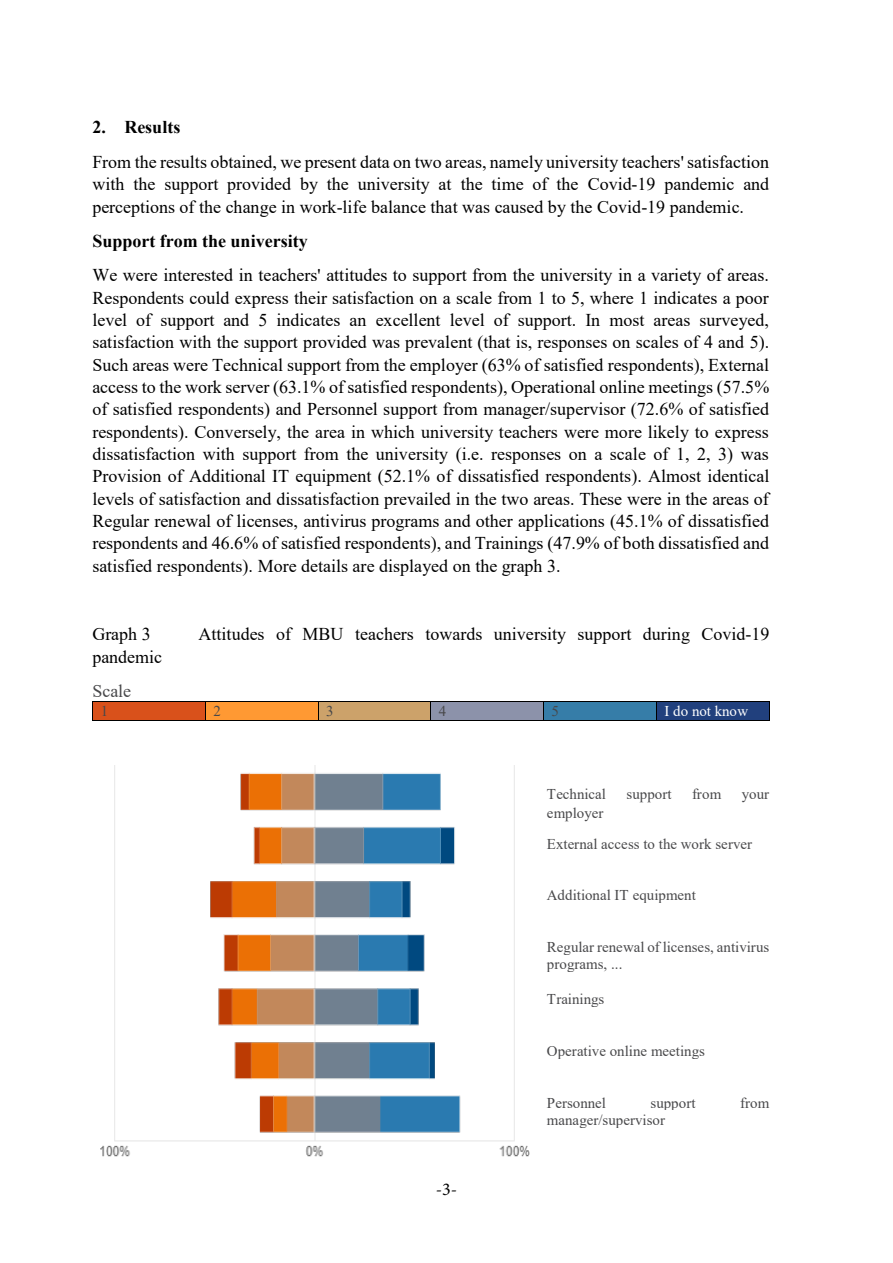
<style>
.page{position:relative;width:893px;height:1263px;background:#fff}
.page>*{position:absolute;margin:0;border:0;box-sizing:border-box;transform-origin:0 0}
.t1{font:18px/22.4px "Times New Roman";color:#000;text-align:justify}
.t2{font:700 18px "Times New Roman";color:#000}
.t3{font:18px "Times New Roman";color:#48484a}
.t4{font:18px "Minion Pro";color:#000}
.t5{font:15px/30.6px "Times New Roman";color:#48484a}
.t6{font:15px "Times New Roman";color:#fff}
</style>
<div class="page">
<div style="left:93px;top:702px;width:112px;height:18px;background:#d9511b"></div>
<div style="left:206px;top:702px;width:112px;height:18px;background:#f93"></div>
<div style="left:318px;top:702px;width:112px;height:18px;background:#cca26a"></div>
<div style="left:431px;top:702px;width:112px;height:18px;background:#8c92aa"></div>
<div style="left:544px;top:702px;width:112px;height:18px;background:#367da8"></div>
<div style="left:657px;top:702px;width:112px;height:18px;background:#21407d"></div>
<hr style="left:93px;top:701px;width:112px;height:1px;background:#000">
<hr style="left:206px;top:701px;width:112px;height:1px;background:#000">
<hr style="left:318px;top:701px;width:112px;height:1px;background:#000">
<hr style="left:431px;top:701px;width:112px;height:1px;background:#000">
<hr style="left:544px;top:701px;width:112px;height:1px;background:#000">
<hr style="left:657px;top:701px;width:112px;height:1px;background:#000">
<svg style="left:92px;top:701px;width:1px;height:20px"></svg>
<hr style="left:93px;top:720px;width:112px;height:1px;background:#000">
<svg style="left:205px;top:701px;width:1px;height:20px"></svg>
<hr style="left:206px;top:720px;width:112px;height:1px;background:#000">
<svg style="left:318px;top:702px;width:1px;height:18px"></svg>
<hr style="left:318px;top:720px;width:112px;height:1px;background:#000">
<svg style="left:430px;top:701px;width:1px;height:20px"></svg>
<hr style="left:431px;top:720px;width:112px;height:1px;background:#000">
<svg style="left:543px;top:701px;width:1px;height:20px"></svg>
<hr style="left:544px;top:720px;width:112px;height:1px;background:#000">
<svg style="left:656px;top:701px;width:1px;height:20px"></svg>
<hr style="left:657px;top:720px;width:112px;height:1px;background:#000">
<svg style="left:769px;top:701px;width:1px;height:20px"></svg>
<img style="left:100px;top:765px;width:430px;height:392px">
<p class="t2" style="left:92px;top:114px;width:90px">2. Results</p>
<p class="t1" style="left:92px;top:150px;width:678px">From the results obtained, we present data on two areas, namely university teachers' satisfaction with the support provided by the university at the time of the Covid-19 pandemic and perceptions of the change in work-life balance that was caused by the Covid-19 pandemic.</p>
<p class="t2" style="left:92px;top:228px;width:217px">Support from the university</p>
<p class="t1" style="left:92px;top:263px;width:679px">We were interested in teachers' attitudes to support from the university in a variety of areas.<br>Respondents could express their satisfaction on a scale from 1 to 5, where 1 indicates a poor level of support and 5 indicates an excellent level of support. In most areas surveyed, satisfaction with the support provided was prevalent (that is, responses on scales of 4 and 5).<br>Such areas were Technical support from the employer (63% of satisfied respondents), External access to the work server (63.1% of satisfied respondents), Operational online meetings (57.5% of satisfied respondents) and Personnel support from manager/supervisor (72.6% of satisfied respondents). Conversely, the area in which university teachers were more likely to express dissatisfaction with support from the university (i.e. responses on a scale of 1, 2, 3) was Provision of Additional IT equipment (52.1% of dissatisfied respondents). Almost identical levels of satisfaction and dissatisfaction prevailed in the two areas. These were in the areas of Regular renewal of licenses, antivirus programs and other applications (45.1% of dissatisfied respondents and 46.6% of satisfied respondents), and Trainings (47.9% of both dissatisfied and satisfied respondents). More details are displayed on the graph 3.</p>
<p class="t1" style="left:92px;top:622px;width:60px">Graph 3</p>
<p class="t1" style="left:199px;top:622px;width:572px">Attitudes of MBU teachers towards university support during Covid-19</p>
<p class="t1" style="left:92px;top:645px;width:71px">pandemic</p>
<p class="t3" style="left:92px;top:678px;width:40px">Scale</p>
<p class="t5" style="left:101px;top:696px;width:9px">1</p>
<p class="t5" style="left:213px;top:696px;width:9px">2</p>
<p class="t5" style="left:326px;top:696px;width:9px">3</p>
<p class="t5" style="left:439px;top:696px;width:9px">4</p>
<p class="t5" style="left:552px;top:696px;width:9px">5</p>
<p class="t6" style="left:664px;top:701px;width:85px">I do not know</p>
<p class="t5" style="left:547px;top:779px;width:60px">Technical</p>
<p class="t5" style="left:626px;top:779px;width:47px">support</p>
<p class="t5" style="left:692px;top:779px;width:31px">from</p>
<p class="t5" style="left:742px;top:779px;width:29px">your</p>
<p class="t5" style="left:547px;top:797px;width:207px">employer<br>External access to the work server</p>
<p class="t4" style="left:436px;top:1177px;width:23px">-3-</p>
<p class="t5" style="left:547px;top:880px;width:150px">Additional IT equipment</p>
<p class="t5" style="left:547px;top:938px;width:224px;line-height:17.1px">Regular renewal of licenses, antivirus programs, ...</p>
<p class="t5" style="left:547px;top:983px;width:59px">Trainings</p>
<p class="t5" style="left:547px;top:1035px;width:159px">Operative online meetings</p>
<p class="t5" style="left:547px;top:1087px;width:60px">Personnel</p>
<p class="t5" style="left:651px;top:1087px;width:46px">support</p>
<p class="t5" style="left:740px;top:1087px;width:31px">from</p>
<p class="t5" style="left:547px;top:1104px;width:120px">manager/supervisor</p>
</div>
